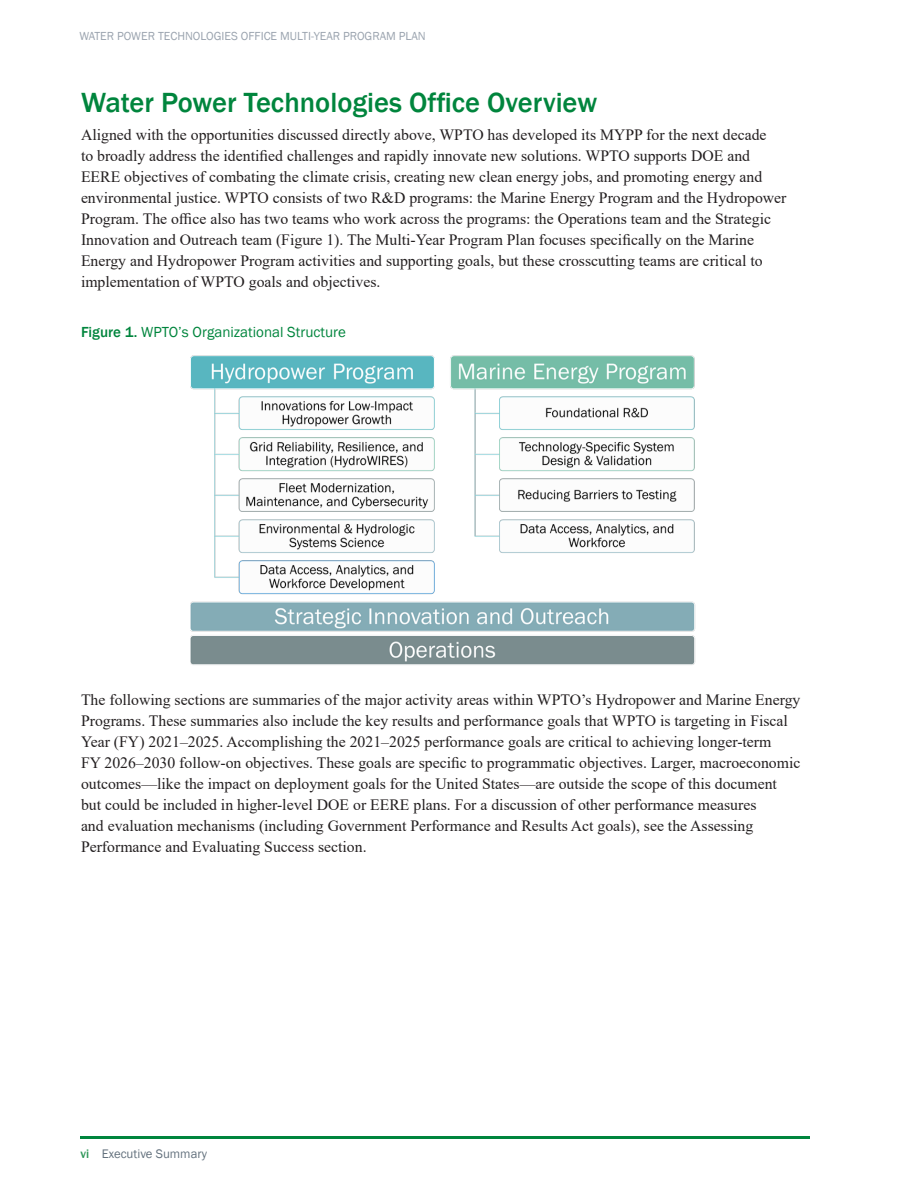
<style>
.page{position:relative;width:918px;height:1188px;background:#fff}
.page>*{position:absolute;margin:0;border:0;box-sizing:border-box;transform-origin:0 0}
.t1{font:500 28.5px "Franklin Gothic";color:#00853d}
.body_text{font:15.75px/21px "Times New Roman";color:#231f20}
.t2{font:15px "Franklin Gothic";color:#00853d}
.t3{font:12.75px "Franklin Gothic";color:#63717d}
.t4{font:12px "Franklin Gothic";color:#9ba4af}
.s1{font-weight:500}
.s2{font-weight:500;color:#2d9657}
</style>
<div class="page">
<img style="left:190px;top:355px;width:506px;height:310px">
<hr style="left:80px;top:1137px;width:730px;height:2px;background:#00853d">
<p class="t4" style="left:79px;top:29px;width:348px">WATER POWER TECHNOLOGIES OFFICE MULTI-YEAR PROGRAM PLAN</p>
<h2 class="t1" style="left:81px;top:85px;width:518px">Water Power Technologies Office Overview</h2>
<p class="body_text" style="left:81px;top:123px;width:707px">Aligned with the opportunities discussed directly above, WPTO has developed its MYPP for the next decade<br>to broadly address the identified challenges and rapidly innovate new solutions. WPTO supports DOE and EERE objectives of combating the climate crisis, creating new clean energy jobs, and promoting energy and environmental justice. WPTO consists of two R&amp;D programs: the Marine Energy Program and the Hydropower Program. The office also has two teams who work across the programs: the Operations team and the Strategic Innovation and Outreach team (Figure 1). The Multi-Year Program Plan focuses specifically on the Marine Energy and Hydropower Program activities and supporting goals, but these crosscutting teams are critical to implementation of WPTO goals and objectives.</p>
<p class="t2" style="left:81px;top:322px;width:267px"><span class="s1">Figure 1.</span> WPTO’s Organizational Structure</p>
<p class="body_text" style="left:81px;top:689px;width:721px">The following sections are summaries of the major activity areas within WPTO’s Hydropower and Marine Energy Programs. These summaries also include the key results and performance goals that WPTO is targeting in Fiscal Year (FY) 2021–2025. Accomplishing the 2021–2025 performance goals are critical to achieving longer-term<br>FY 2026–2030 follow-on objectives. These goals are specific to programmatic objectives. Larger, macroeconomic outcomes—like the impact on deployment goals for the United States—are outside the scope of this document but could be included in higher-level DOE or EERE plans. For a discussion of other performance measures<br>and evaluation mechanisms (including Government Performance and Results Act goals), see the Assessing Performance and Evaluating Success section.</p>
<p class="t3" style="left:80px;top:1146px;width:128px"><span class="s2">vi</span> Executive Summary</p>
</div>
